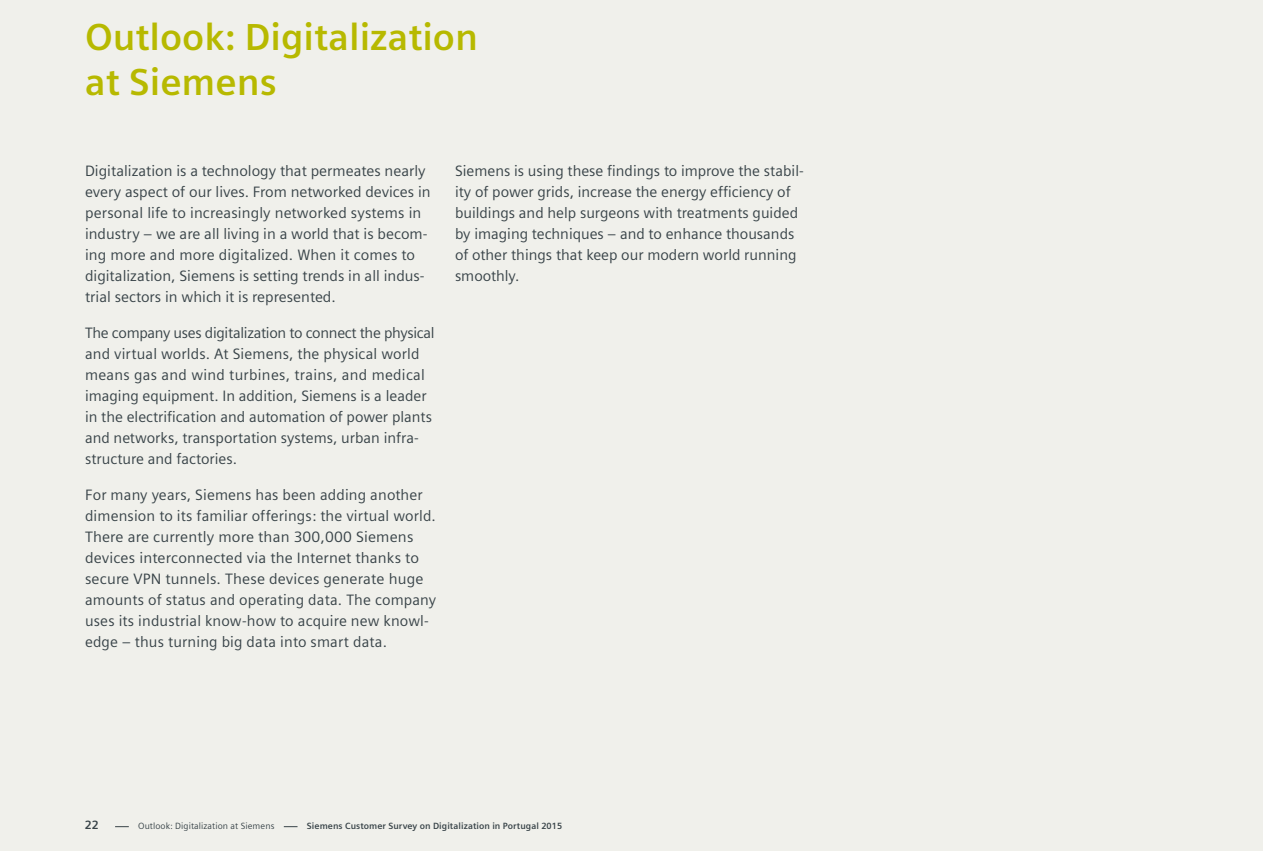
<style>
.page{position:relative;width:1263px;height:851px;background:#fff}
.page>*{position:absolute;margin:0;border:0;box-sizing:border-box;transform-origin:0 0}
.t1{font:700 37.5px/45px "Siemens Sans";color:#b7b900}
.t2{font:15px/21px "Siemens Sans";color:#384348}
.t3{font:700 12px "Siemens Sans";color:#384348}
.t4{font:700 9px "Siemens Sans";letter-spacing:.01em;color:#384348}
.t5{font:9px "Siemens Sans";letter-spacing:.01em;color:#384348}
</style>
<div class="page">
<div style="left:0;top:0;width:1263px;height:850px;background:#f0f0eb"></div>
<svg style="left:115px;top:826px;width:14px;height:1px"></svg>
<svg style="left:284px;top:826px;width:13px;height:1px"></svg>
<h1 class="t1" style="left:85px;top:15px;width:394px">Outlook: Digitalization at Siemens</h1>
<p class="t2" style="left:85px;top:160px;width:347px">Digitalization is a technology that permeates nearly every aspect of our lives. From networked devices in personal life to increasingly networked systems in industry – we are all living in a world that is becom&shy;ing more and more digitalized. When it comes to digitalization, Siemens is setting trends in all indus&shy;trial sectors in which it is represented.</p>
<p class="t2" style="left:85px;top:322px;width:351px">The company uses digitalization to connect the physical and virtual worlds. At Siemens, the physical world means gas and wind turbines, trains, and medical imaging equipment. In addition, Siemens is a leader in the electrification and automation of power plants and networks, transportation systems, urban infra&shy;structure and factories.</p>
<p class="t2" style="left:85px;top:484px;width:353px">For many years, Siemens has been adding another dimension to its familiar offerings: the virtual world.<br>There are currently more than 300,000 Siemens devices interconnected via the Internet thanks to secure VPN tunnels. These devices generate huge amounts of status and operating data. The company uses its industrial know-how to acquire new knowl&shy;edge – thus turning big data into smart data.</p>
<p class="t2" style="left:455px;top:160px;width:350px">Siemens is using these findings to improve the stabil&shy;ity of power grids, increase the energy efficiency of buildings and help surgeons with treatments guided by imaging techniques – and to enhance thousands of other things that keep our modern world running smoothly.</p>
<p class="t3" style="left:85px;top:818px;width:15px">22</p>
<p class="t5" style="left:138px;top:821px;width:138px">Outlook: Digitalization at Siemens</p>
<p class="t4" style="left:307px;top:821px;width:257px">Siemens Customer Survey on Digitalization in Portugal 2015</p>
</div>
